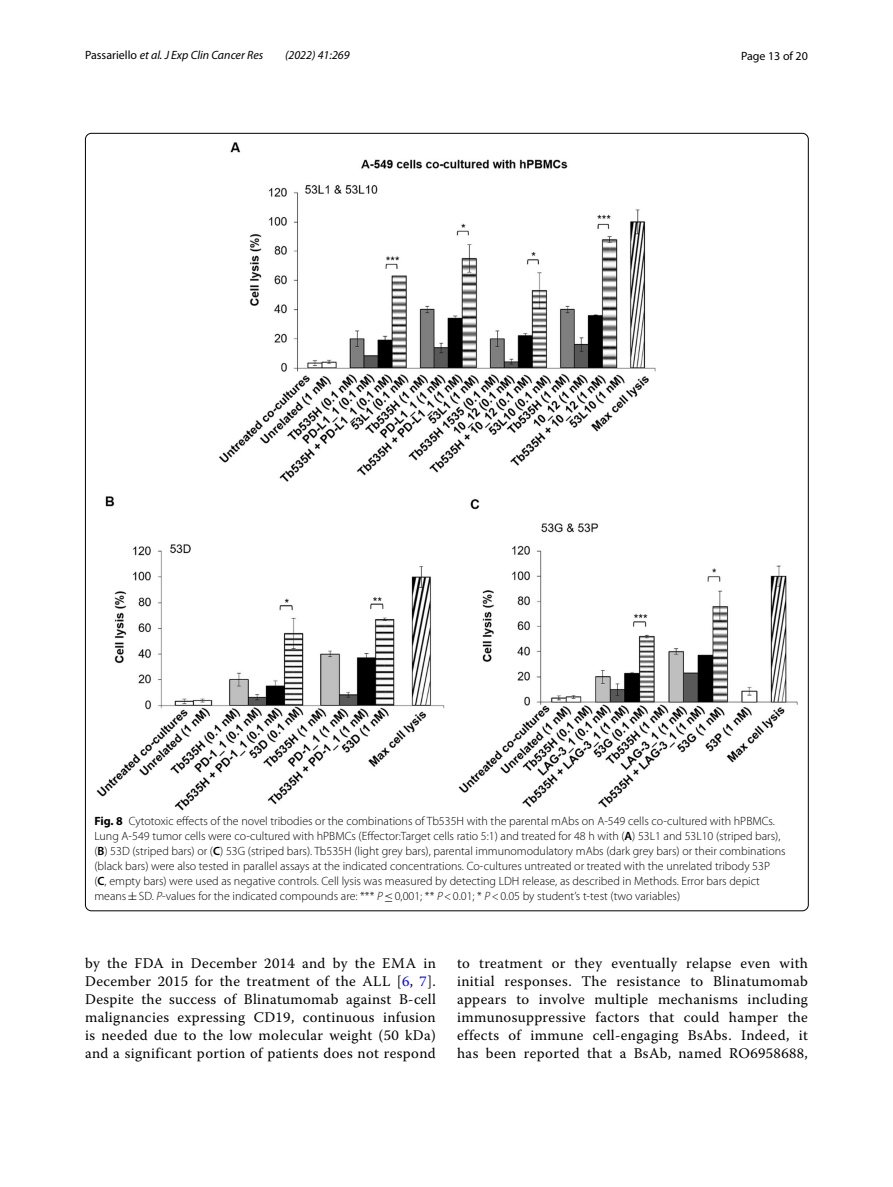
<style>
.page{position:relative;width:893px;height:1187px;background:#fff}
.page>*{position:absolute;margin:0;border:0;box-sizing:border-box;transform-origin:0 0}
.t1{font:14.7px/18px "Warnock Pro";letter-spacing:.025em;color:#000;text-align:justify}
.t2{font:300 12px/15px "Myriad Pro";color:#000}
.t3{font:italic 12px "Myriad Pro";color:#000}
.t4{font:12px "Myriad Pro";color:#000}
.s1{font-style:normal}
.s2{font-weight:700}
.s3{font-weight:600}
.s4{font-family:"MTSY";font-weight:400}
.s5{font-style:italic}
.s6{color:#00f}
</style>
<div class="page">
<img style="left:97px;top:142px;width:700px;height:668px">
<p class="t3" style="left:85px;top:48px;width:180px"><span class="s1">Passariello</span> et al. J Exp Clin Cancer Res</p>
<p class="t3" style="left:285px;top:48px;width:66px">(2022) 41:269</p>
<p class="t4" style="left:741px;top:48px;width:68px">Page 13 of 20</p>
<p class="t2" style="left:94px;top:814px;width:693px"><span class="s2">Fig. 8</span> Cytotoxic effects of the novel tribodies or the combinations of Tb535H with the parental mAbs on A-549 cells co-cultured with hPBMCs.<br>Lung A-549 tumor cells were co-cultured with hPBMCs (Effector:Target cells ratio 5:1) and treated for 48 h with (<span class="s3">A</span>) 53L1 and 53L10 (striped bars), (<span class="s3">B</span>) 53D (striped bars) or (<span class="s3">C</span>) 53G (striped bars). Tb535H (light grey bars), parental immunomodulatory mAbs (dark grey bars) or their combinations (black bars) were also tested in parallel assays at the indicated concentrations. Co-cultures untreated or treated with the unrelated tribody 53P<br>(<span class="s3">C</span>, empty bars) were used as negative controls. Cell lysis was measured by detecting LDH release, as described in Methods. Error bars depict means<span class="s4">±</span>SD. <span class="s5">P</span>-values for the indicated compounds are: *** <span class="s5">P</span><span class="s4">≤</span>0,001; ** <span class="s5">P</span>&lt;0.01; * <span class="s5">P</span>&lt;0.05 by student’s t-test (two variables)</p>
<p class="t1" style="left:85px;top:954px;width:352px">by the FDA in December 2014 and by the EMA in December 2015 for the treatment of the ALL [<span class="s6">6</span>, <span class="s6">7</span>].<br>Despite the success of Blinatumomab against B-cell malignancies expressing CD19, continuous infusion is needed due to the low molecular weight (50 kDa) and a significant portion of patients does not respond</p>
<p class="t1" style="left:457px;top:954px;width:352px">to treatment or they eventually relapse even with initial responses. The resistance to Blinatumomab appears to involve multiple mechanisms including immunosuppressive factors that could hamper the effects of immune cell-engaging BsAbs. Indeed, it has been reported that a BsAb, named RO6958688,</p>
</div>
